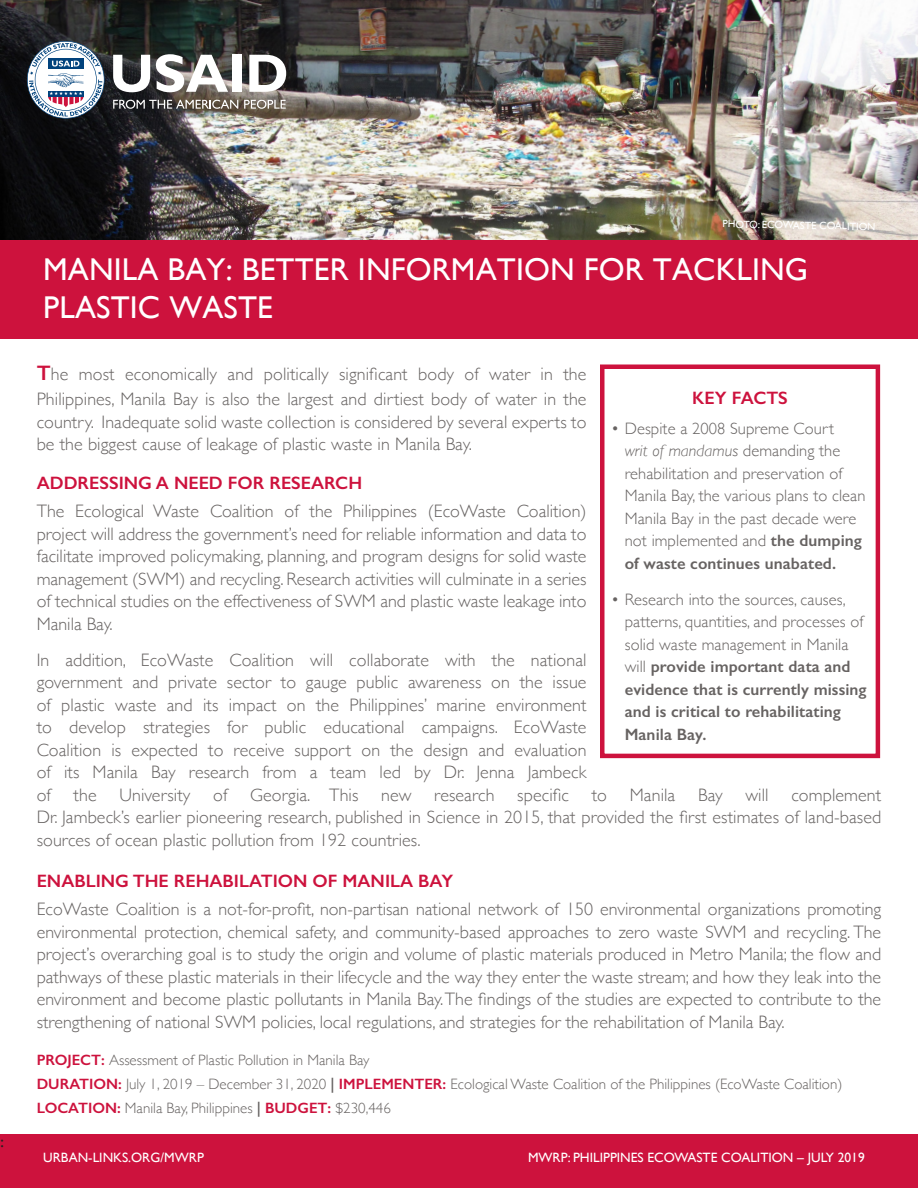
<style>
.page{position:relative;width:918px;height:1188px;background:#fff}
.page>*{position:absolute;margin:0;border:0;box-sizing:border-box;transform-origin:0 0}
.t1{font:31.5px/37.8px "Gill Sans";letter-spacing:.005em;color:#fff}
.t2{font:300 18px/22.5px "Gill Sans";letter-spacing:.005em;color:#676362;text-align:justify}
.t3{font:600 18px "Gill Sans";color:#cd123d}
.t4{font:18px "Minion Pro";color:#231f20}
.t5{font:300 16.5px/22.5px "Gill Sans";letter-spacing:.005em;color:#676362}
.t6{font:300 15px/24px "Gill Sans";color:#676362}
.t7{font:13.5px "Gill Sans";color:#fff}
.t8{font:10.5px "Gill Sans";color:#fff}
.s1{font-weight:600;font-size:21px;color:#cd123d}
.s2{font-style:italic}
.s3{font-weight:600}
.s4{font-weight:600;color:#cd123d}
</style>
<div class="page">
<div style="left:0;top:231px;width:918px;height:108px;background:#cd123d"></div>
<img style="left:0;top:0;width:918px;height:240px">
<svg style="left:113px;top:55px;width:37px;height:37px"></svg>
<svg style="left:113px;top:100px;width:125px;height:9px"></svg>
<svg style="left:244px;top:100px;width:42px;height:9px"></svg>
<svg style="left:156px;top:54px;width:72px;height:38px"></svg>
<div style="left:232px;top:55px;width:9px;height:37px;background:#fff"></div>
<svg style="left:249px;top:55px;width:37px;height:37px"></svg>
<svg style="left:27px;top:41px;width:78px;height:78px"></svg>
<div style="left:0;top:1134px;width:918px;height:54px;background:#cd123d"></div>
<div style="left:600px;top:364px;width:280px;height:394px;border:4px solid #cd123d"></div>
<p class="t4" style="left:0;top:1129px;width:6px">:</p>
<p class="t8" style="left:723px;top:218px;width:155px;rotate:1deg">PHOTO: ECOWASTE COALITION</p>
<p class="t1" style="left:43px;top:250px;width:767px">MANILA BAY: BETTER INFORMATION FOR TACKLING<br>PLASTIC WASTE</p>
<p class="t2" style="left:37px;top:360px;width:551px;line-height:25.5px"><span class="s1">T</span>he most economically and politically significant body of water in the<br>Philippines, Manila Bay is also the largest and dirtiest body of water in the</p>
<p class="t2" style="left:37px;top:410px;width:551px">country. Inadequate solid waste collection is considered by several experts to be the biggest cause of leakage of plastic waste in Manila Bay.</p>
<p class="t3" style="left:37px;top:472px;width:327px">ADDRESSING A NEED FOR RESEARCH</p>
<p class="t2" style="left:37px;top:499px;width:551px">The Ecological Waste Coalition of the Philippines (EcoWaste Coalition) project will address the government’s need for reliable information and data to facilitate improved policymaking, planning, and program designs for solid waste management (SWM) and recycling. Research activities will culminate in a series of technical studies on the effectiveness of SWM and plastic waste leakage into Manila Bay.</p>
<p class="t2" style="left:37px;top:648px;width:551px">In addition, EcoWaste Coalition will collaborate with the national government and private sector to gauge public awareness on the issue of plastic waste and its impact on the Philippines’ marine environment to develop strategies for public educational campaigns. EcoWaste Coalition is expected to receive support on the design and evaluation of its Manila Bay research from a team led by Dr. Jenna Jambeck of</p>
<p class="t3" style="left:692px;top:387px;width:97px">KEY FACTS</p>
<p class="t5" style="left:625px;top:416px;width:242px;text-indent:-14px">• Despite a 2008 Supreme Court<br><span class="s2">writ of mandamus</span> demanding the rehabilitation and preservation of<br>Manila Bay, the various plans to clean<br>Manila Bay in the past decade were not implemented and <span class="s3">the dumping of waste continues unabated.</span></p>
<p class="t5" style="left:625px;top:587px;width:243px;text-indent:-14px">• Research into the sources, causes, patterns, quantities, and processes of solid waste management in Manila will <span class="s3">provide important data and evidence that is currently missing and is critical to rehabilitating<br>Manila Bay.</span></p>
<p class="t2" style="left:74px;top:783px;width:25px">the</p>
<p class="t2" style="left:119px;top:783px;width:73px">University</p>
<p class="t2" style="left:213px;top:783px;width:16px">of</p>
<p class="t2" style="left:250px;top:783px;width:110px">Georgia. This</p>
<p class="t2" style="left:381px;top:783px;width:32px">new</p>
<p class="t2" style="left:434px;top:783px;width:62px">research</p>
<p class="t2" style="left:517px;top:783px;width:53px">specific</p>
<p class="t2" style="left:592px;top:783px;width:17px">to</p>
<p class="t2" style="left:630px;top:783px;width:47px">Manila</p>
<p class="t2" style="left:698px;top:783px;width:26px">Bay</p>
<p class="t2" style="left:745px;top:783px;width:25px">will</p>
<p class="t2" style="left:37px;top:783px;width:846px;text-indent:755px">complement Dr. Jambeck’s earlier pioneering research, published in Science in 2015, that provided the first estimates of land-based sources of ocean plastic pollution from 192 countries.</p>
<p class="t3" style="left:37px;top:871px;width:418px">ENABLING THE REHABILATION OF MANILA BAY</p>
<p class="t2" style="left:37px;top:897px;width:846px">EcoWaste Coalition is a not-for-profit, non-partisan national network of 150 environmental organizations promoting environmental protection, chemical safety, and community-based approaches to zero waste SWM and recycling. The project’s overarching goal is to study the origin and volume of plastic materials produced in Metro Manila; the flow and pathways of these plastic materials in their lifecycle and the way they enter the waste stream; and how they leak into the environment and become plastic pollutants in Manila Bay. The findings of the studies are expected to contribute to the strengthening of national SWM policies, local regulations, and strategies for the rehabilitation of Manila Bay.</p>
<p class="t6" style="left:37px;top:1047px;width:334px"><span class="s4">PROJECT:</span> Assessment of Plastic Pollution in Manila Bay</p>
<p class="t6" style="left:37px;top:1071px;width:807px"><span class="s4">DURATION:</span> July 1, 2019 – December 31, 2020 <span class="s3">|</span> <span class="s4">IMPLEMENTER:</span> Ecological Waste Coalition of the Philippines (EcoWaste Coalition)<br><span class="s4">LOCATION:</span> Manila Bay, Philippines <span class="s3">|</span> <span class="s4">BUDGET:</span> $230,446</p>
<p class="t7" style="left:43px;top:1149px;width:162px">URBAN-LINKS.ORG/MWRP</p>
<p class="t7" style="left:528px;top:1149px;width:338px">MWRP: PHILIPPINES ECOWASTE COALITION – JULY 2019</p>
</div>
